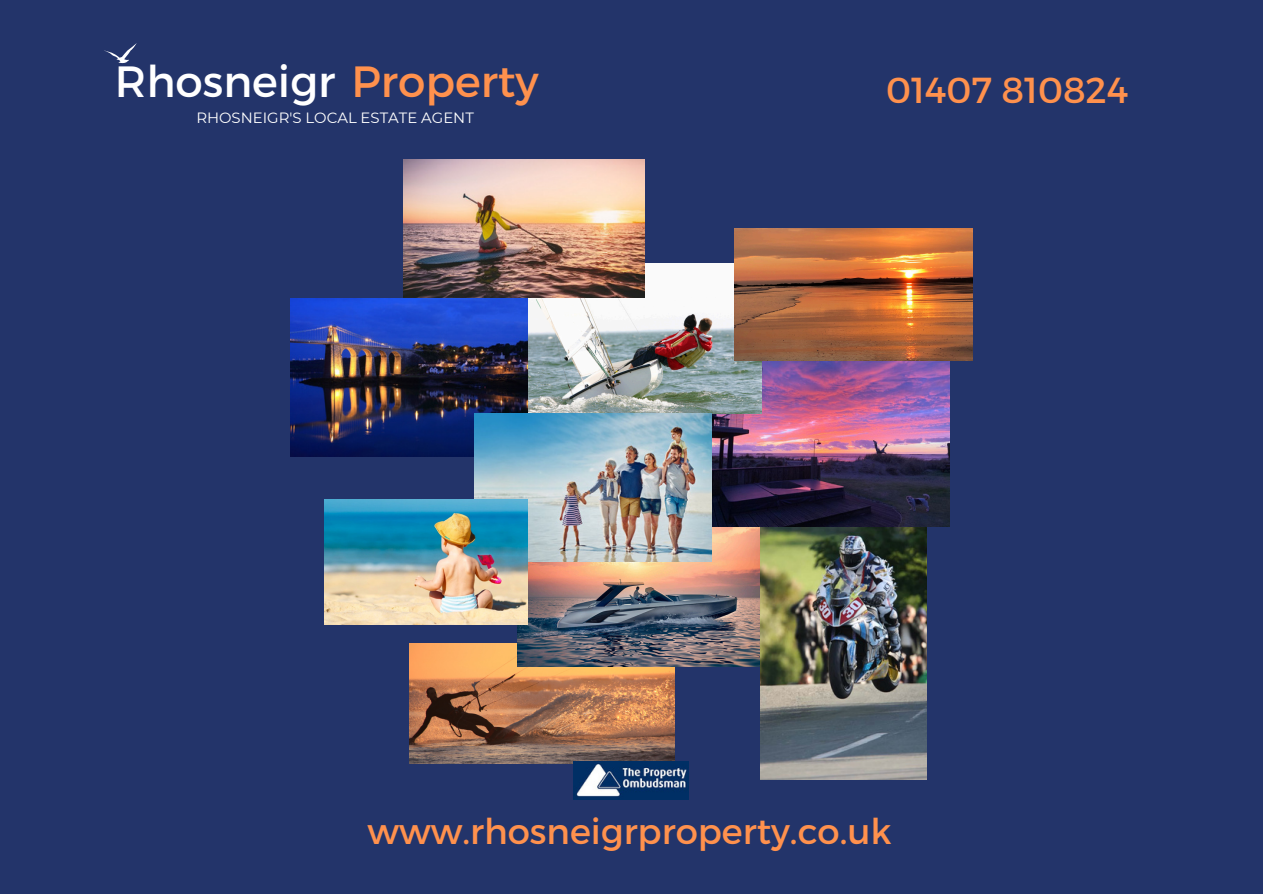
<style>
.page{position:relative;width:1263px;height:894px;background:#fff}
.page>*{position:absolute;margin:0;border:0;box-sizing:border-box;transform-origin:0 0}
.t1{font:43.65px "Montserrat";color:#fff}
.t2{font:36.15px "Montserrat";color:#ff914d}
.t3{font:35.4px "Montserrat";color:#ff914d}
.t4{font:14.85px "Montserrat";color:#fff}
.s1{color:#ff914d}
</style>
<div class="page">
<div style="left:0;top:0;width:1263px;height:893px;background:#23346a"></div>
<svg style="left:104px;top:43px;width:32px;height:21px"></svg>
<img style="left:409px;top:643px;width:266px;height:120px">
<img style="left:517px;top:526px;width:244px;height:140px">
<img style="left:761px;top:526px;width:165px;height:253px">
<img style="left:712px;top:360px;width:237px;height:166px">
<img style="left:528px;top:263px;width:233px;height:150px">
<img style="left:291px;top:298px;width:237px;height:159px">
<img style="left:474px;top:413px;width:238px;height:148px">
<img style="left:735px;top:228px;width:237px;height:132px">
<img style="left:404px;top:159px;width:240px;height:138px">
<img style="left:324px;top:499px;width:204px;height:125px">
<img style="left:574px;top:760px;width:115px;height:39px">
<p class="t1" style="left:115px;top:53px;width:425px">Rhosneigr <span class="s1">Property</span></p>
<p class="t4" style="left:196px;top:108px;width:279px">RHOSNEIGR'S LOCAL ESTATE AGENT</p>
<p class="t2" style="left:886px;top:67px;width:244px">01407 810824</p>
<p class="t3" style="left:368px;top:807px;width:526px">www.rhosneigrproperty.co.uk</p>
</div>
